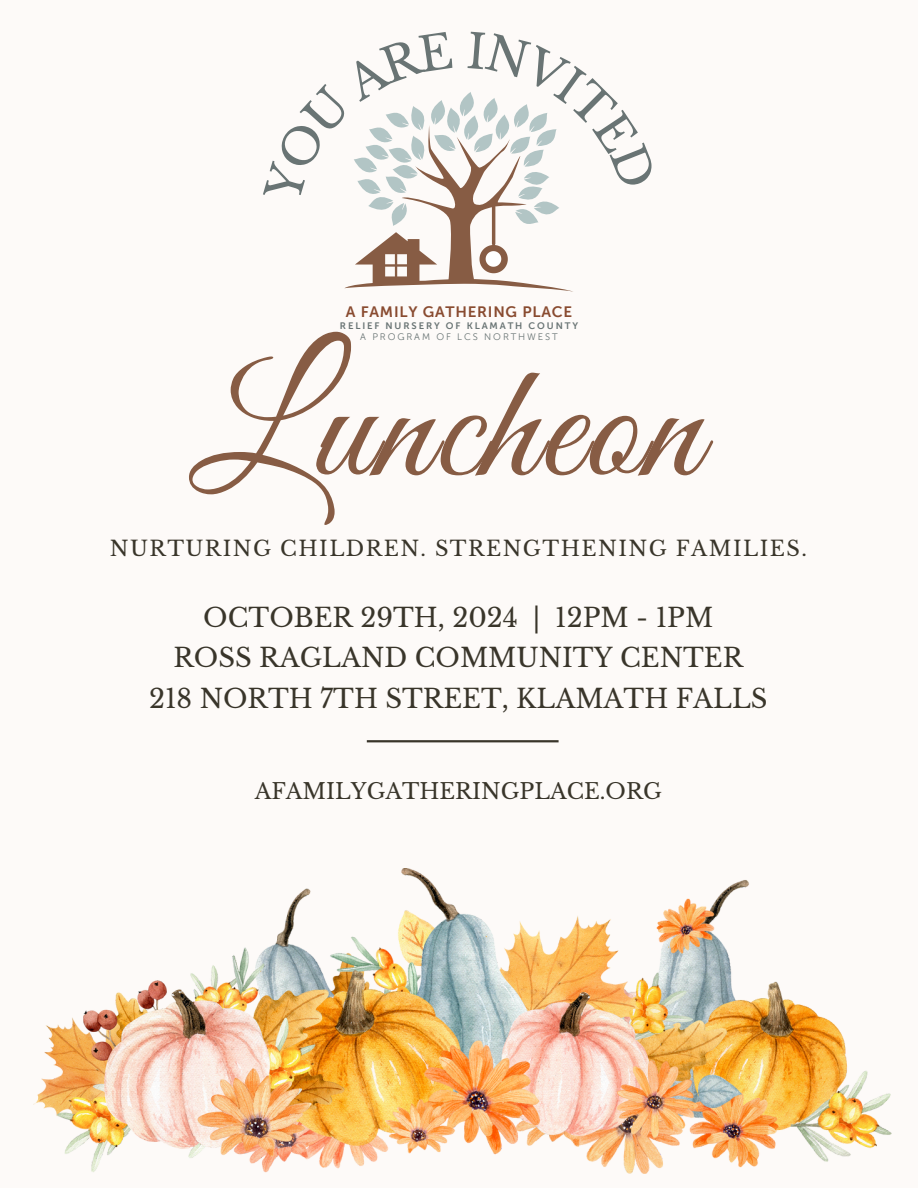
<style>
.page{position:relative;width:918px;height:1188px;background:#fdfaf8}
.page>*{position:absolute;margin:0;border:0;box-sizing:border-box;transform-origin:0 0}
.t1{font:168.15px "Great Vibes";letter-spacing:.02em;color:#875c44}
.t2{font:25.95px/40.7px "Libre Baskerville";color:#39352a;text-align:center}
.t3{font:21.6px "Libre Baskerville";color:#39352a}
.t4{font:20.85px "Libre Baskerville";letter-spacing:.07em;color:#39352a}
.t5{font:15.15px "Museo Sans 700";letter-spacing:.05em;color:#894b30}
.t6{font:9.45px "Museo Sans 700";letter-spacing:.2em;color:#697474}
.t7{font:9.45px "Museo Sans 300";letter-spacing:.2em;color:#697474}
</style>
<div class="page">
<hr style="left:367px;top:740px;width:192px;height:2px;background:#39352a">
<img style="left:33px;top:869px;width:859px;height:305px">
<svg style="left:344px;top:92px;width:227px;height:199px"></svg>
<p class="t5" style="left:346px;top:303px;width:228px">A FAMILY GATHERING PLACE</p>
<p class="t6" style="left:340px;top:320px;width:240px">RELIEF NURSERY OF KLAMATH COUNTY</p>
<p class="t7" style="left:360px;top:332px;width:199px">A PROGRAM OF LCS NORTHWEST</p>
<p class="t1" style="left:190px;top:332px;width:512px">Luncheon</p>
<p class="t4" style="left:110px;top:536px;width:699px">NURTURING CHILDREN. STRENGTHENING FAMILIES.</p>
<p class="t2" style="left:149px;top:597px;width:620px">OCTOBER 29TH, 2024 | 12PM - 1PM<br>ROSS RAGLAND COMMUNITY CENTER<br>218 NORTH 7TH STREET, KLAMATH FALLS</p>
<h2 class="t3" style="left:255px;top:778px;width:409px">AFAMILYGATHERINGPLACE.ORG</h2>
</div>
